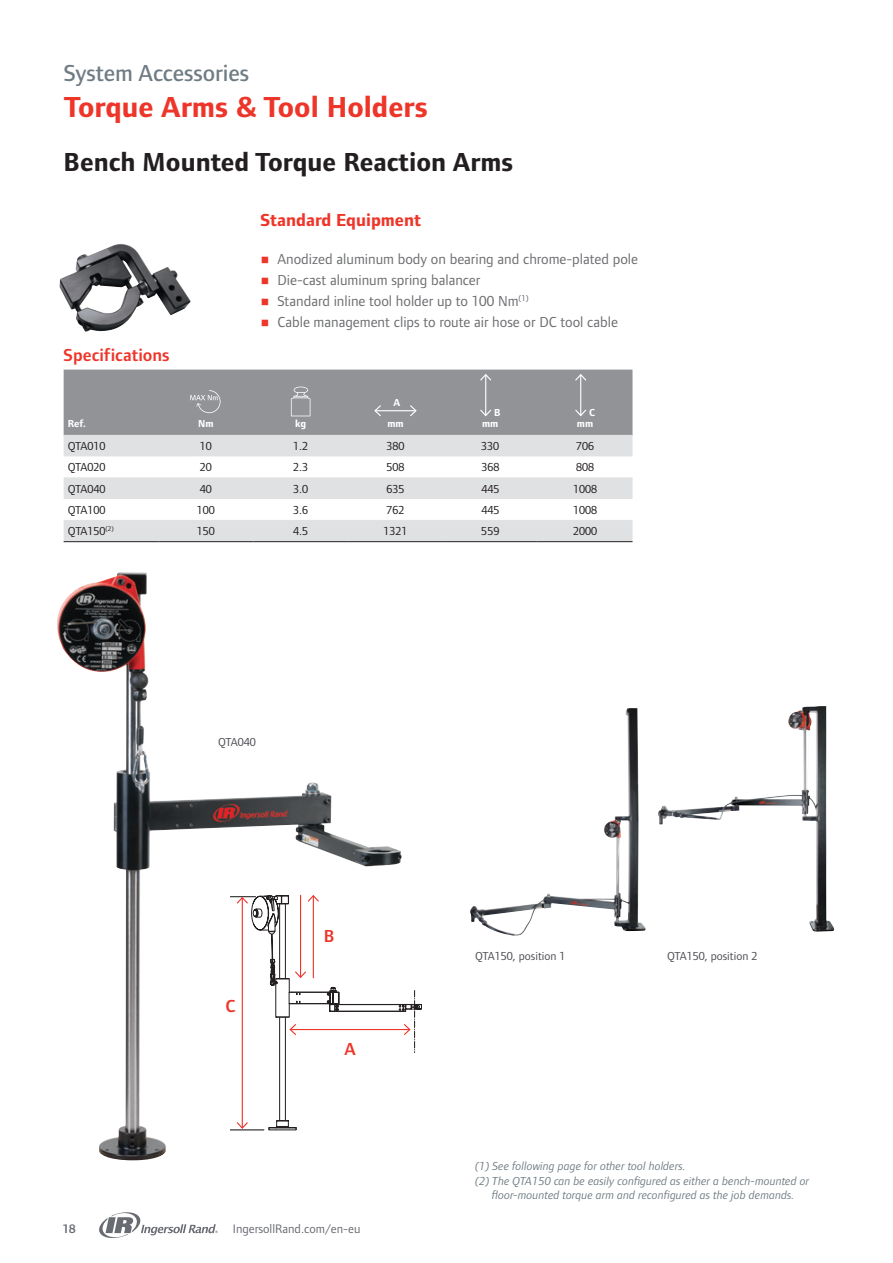
<style>
.page{position:relative;width:893px;height:1263px;background:#fff}
.page>*{position:absolute;margin:0;border:0;box-sizing:border-box;transform-origin:0 0}
.t1{font:700 30px "Foundry Form Sans";color:#ee3529}
.t2{font:700 27px "Foundry Form Sans";color:#231f20}
.t3{font:500 24px "Foundry Form Sans";color:#6f7c83}
.t4{font:600 18px "Foundry Form Sans";color:#ee3529}
.t5{font:700 18px "Foundry Form Sans";color:#ee3529}
.t6{font:15px "Foundry Form Sans";color:#6c6d70}
.t7{font:12.75px "Foundry Form Sans";color:#696b73}
.t8{font:600 12.75px "Foundry Form Sans";color:#696b73}
.t9{font:italic 12px "Foundry Form Sans";color:#6f7c83}
.t10{font:12px "Foundry Form Sans";color:#231f20}
.t11{font:12px "Foundry Form Sans";color:#4d4c54}
.t12{font:700 10.5px/10.5px "Foundry Form Sans";color:#fff;text-align:right}
.s1{color:#ee3529}
</style>
<div class="page">
<img style="left:57px;top:572px;width:345px;height:588px">
<img style="left:666px;top:706px;width:152px;height:104px">
<hr style="left:230px;top:1130px;width:34px;height:1px;background:#231f20">
<svg style="left:230px;top:894px;width:192px;height:236px"></svg>
<img style="left:60px;top:244px;width:131px;height:88px">
<div style="left:64px;top:436px;width:568px;height:105px;background:#e0e1e3"></div>
<svg style="left:64px;top:457px;width:568px;height:63px"></svg>
<hr style="left:64px;top:435px;width:94px;height:1px;background:#e0e1e3">
<hr style="left:158px;top:435px;width:95px;height:1px;background:#e0e1e3">
<hr style="left:253px;top:435px;width:95px;height:1px;background:#e0e1e3">
<hr style="left:348px;top:435px;width:95px;height:1px;background:#e0e1e3">
<hr style="left:443px;top:435px;width:95px;height:1px;background:#e0e1e3">
<hr style="left:538px;top:435px;width:94px;height:1px;background:#e0e1e3">
<hr style="left:64px;top:478px;width:94px;height:1px;background:#e0e1e3">
<hr style="left:158px;top:478px;width:95px;height:1px;background:#e0e1e3">
<hr style="left:253px;top:478px;width:95px;height:1px;background:#e0e1e3">
<hr style="left:348px;top:478px;width:95px;height:1px;background:#e0e1e3">
<hr style="left:443px;top:478px;width:95px;height:1px;background:#e0e1e3">
<hr style="left:538px;top:478px;width:94px;height:1px;background:#e0e1e3">
<hr style="left:64px;top:520px;width:94px;height:1px;background:#e0e1e3">
<hr style="left:158px;top:520px;width:95px;height:1px;background:#e0e1e3">
<hr style="left:253px;top:520px;width:95px;height:1px;background:#e0e1e3">
<hr style="left:348px;top:520px;width:95px;height:1px;background:#e0e1e3">
<hr style="left:443px;top:520px;width:95px;height:1px;background:#e0e1e3">
<hr style="left:538px;top:520px;width:94px;height:1px;background:#e0e1e3">
<hr style="left:64px;top:541px;width:94px;height:1px;background:#231f20">
<hr style="left:158px;top:541px;width:95px;height:1px;background:#231f20">
<hr style="left:253px;top:541px;width:95px;height:1px;background:#231f20">
<hr style="left:348px;top:541px;width:95px;height:1px;background:#231f20">
<hr style="left:443px;top:541px;width:95px;height:1px;background:#231f20">
<hr style="left:538px;top:541px;width:94px;height:1px;background:#231f20">
<div style="left:64px;top:370px;width:568px;height:65px;background:#919396"></div>
<svg style="left:99px;top:1212px;width:119px;height:26px"></svg>
<h3 class="t3" style="left:64px;top:59px;width:187px">System Accessories</h3>
<h1 class="t1" style="left:64px;top:90px;width:365px">Torque Arms &amp; Tool Holders</h1>
<h2 class="t2" style="left:64px;top:147px;width:451px">Bench Mounted Torque Reaction Arms</h2>
<p class="t5" style="left:260px;top:210px;width:162px">Standard Equipment</p>
<p class="t6" style="left:260px;top:251px;width:379px"><span class="s1">○</span> Anodized aluminum body on bearing and chrome-plated pole</p>
<p class="t6" style="left:260px;top:272px;width:221px"><span class="s1">○</span> Die-cast aluminum spring balancer</p>
<p class="t6" style="left:260px;top:293px;width:270px"><span class="s1">○</span> Standard inline tool holder up to 100 Nm<sup>(1)</sup></p>
<p class="t6" style="left:260px;top:314px;width:359px"><span class="s1">○</span> Cable management clips to route air hose or DC tool cable</p>
<p class="t4" style="left:64px;top:345px;width:107px">Specifications</p>
<p class="t12" style="left:68px;top:418px;width:19px">Ref.</p>
<p class="t12" style="left:198px;top:418px;width:17px">Nm</p>
<p class="t12" style="left:295px;top:418px;width:13px">kg</p>
<p class="t12" style="left:387px;top:392px;width:18px;line-height:21px;text-align:center">A mm</p>
<p class="t12" style="left:482px;top:408px;width:20px">B mm</p>
<p class="t12" style="left:577px;top:408px;width:20px">C mm</p>
<p class="t10" style="left:68px;top:439px;width:39px">QTA010</p>
<p class="t10" style="left:200px;top:439px;width:13px">10</p>
<p class="t10" style="left:293px;top:439px;width:16px">1.2</p>
<p class="t10" style="left:386px;top:439px;width:19px">380</p>
<p class="t10" style="left:481px;top:439px;width:19px">330</p>
<p class="t10" style="left:576px;top:439px;width:19px">706</p>
<p class="t10" style="left:68px;top:460px;width:39px">QTA020</p>
<p class="t10" style="left:200px;top:460px;width:13px">20</p>
<p class="t10" style="left:293px;top:460px;width:16px">2.3</p>
<p class="t10" style="left:386px;top:460px;width:19px">508</p>
<p class="t10" style="left:481px;top:460px;width:19px">368</p>
<p class="t10" style="left:576px;top:460px;width:19px">808</p>
<p class="t10" style="left:68px;top:482px;width:39px">QTA040</p>
<p class="t10" style="left:200px;top:482px;width:13px">40</p>
<p class="t10" style="left:293px;top:482px;width:16px">3.0</p>
<p class="t10" style="left:386px;top:482px;width:19px">635</p>
<p class="t10" style="left:481px;top:482px;width:19px">445</p>
<p class="t10" style="left:573px;top:482px;width:25px">1008</p>
<p class="t10" style="left:68px;top:503px;width:39px">QTA100</p>
<p class="t10" style="left:197px;top:503px;width:19px">100</p>
<p class="t10" style="left:293px;top:503px;width:16px">3.6</p>
<p class="t10" style="left:387px;top:503px;width:19px">762</p>
<p class="t10" style="left:481px;top:503px;width:19px">445</p>
<p class="t10" style="left:573px;top:503px;width:25px">1008</p>
<p class="t10" style="left:68px;top:524px;width:47px">QTA150<sup>(2)</sup></p>
<p class="t10" style="left:197px;top:524px;width:19px">150</p>
<p class="t10" style="left:293px;top:524px;width:16px">4.5</p>
<p class="t10" style="left:383px;top:524px;width:26px">1321</p>
<p class="t10" style="left:481px;top:524px;width:19px">559</p>
<p class="t10" style="left:573px;top:524px;width:25px">2000</p>
<p class="t11" style="left:218px;top:735px;width:39px">QTA040</p>
<p class="t4" style="left:225px;top:995px;width:12px">C</p>
<p class="t4" style="left:324px;top:926px;width:12px">B</p>
<p class="t4" style="left:344px;top:1038px;width:13px">A</p>
<p class="t8" style="left:63px;top:1222px;width:14px">18</p>
<p class="t7" style="left:233px;top:1222px;width:129px">IngersollRand.com/en-eu</p>
<p class="t11" style="left:475px;top:949px;width:92px">QTA150, position 1</p>
<p class="t11" style="left:667px;top:949px;width:92px">QTA150, position 2</p>
<p class="t9" style="left:475px;top:1160px;width:212px">(1) See following page for other tool holders.</p>
<p class="t9" style="left:475px;top:1174px;width:335px">(2) The QTA150 can be easily configured as either a bench-mounted or</p>
<p class="t9" style="left:492px;top:1188px;width:304px">floor-mounted torque arm and reconfigured as the job demands.</p>
</div>
